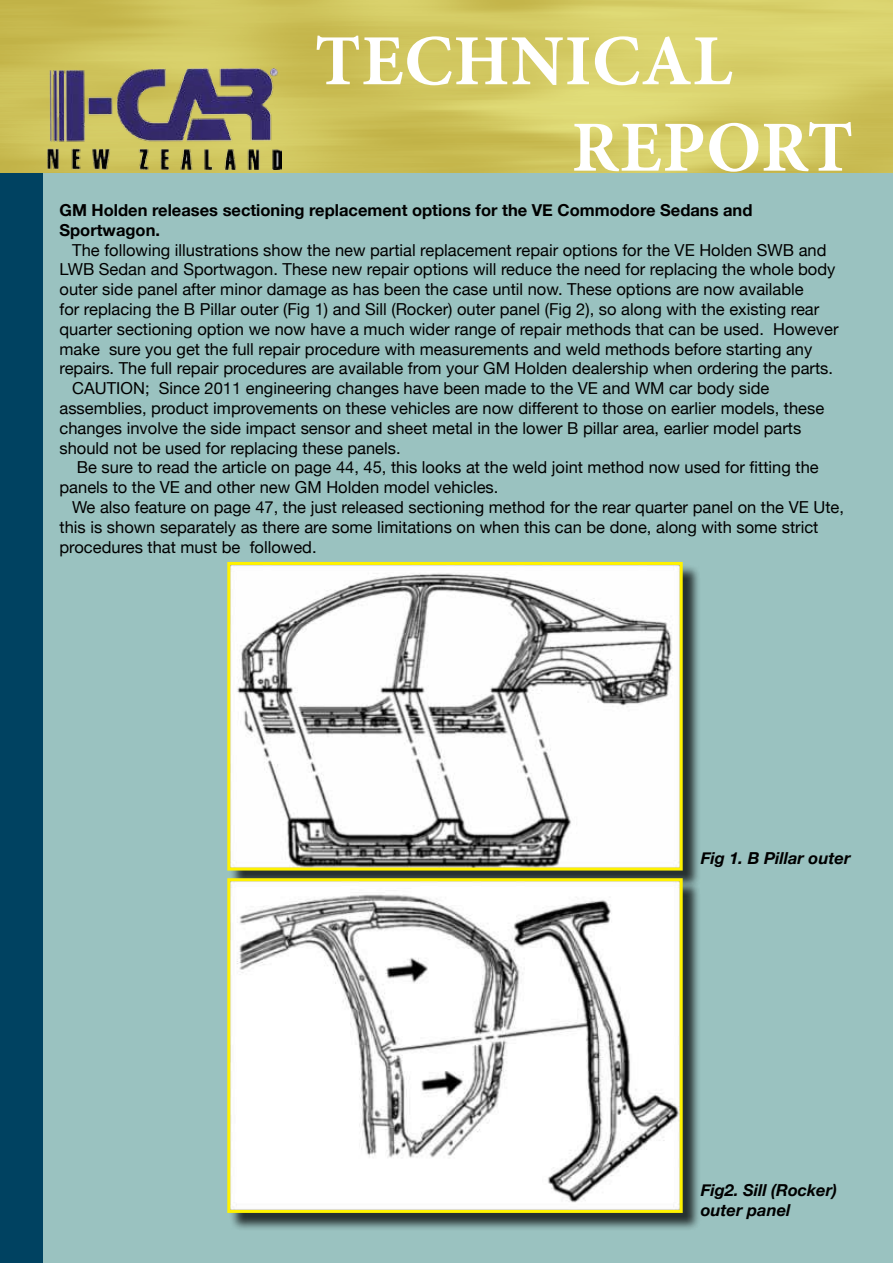
<style>
.page{position:relative;width:893px;height:1263px;background:#fff}
.page>*{position:absolute;margin:0;border:0;box-sizing:border-box;transform-origin:0 0}
.t1{font:700 72px/86.4px "Minion Pro";letter-spacing:.01em;color:#fff}
.t2{font:16.5px "Helvetica Neue";color:#000}
.t3{font:700 16.5px/19.8px "Helvetica Neue";color:#000}
.t4{font:italic 700 16.5px/19.8px "Helvetica Neue";color:#000}
</style>
<div class="page">
<div style="left:1px;top:1px;width:892px;height:1262px;background:#9ac2c0"></div>
<div style="left:0;top:1px;width:43px;height:1262px;background:#004261"></div>
<img style="left:0;top:0;width:893px;height:172px">
<img style="left:47px;top:69px;width:235px;height:100px">
<div style="left:230px;top:564px;width:471px;height:325px;background:#000;opacity:.75"></div>
<img style="left:231px;top:566px;width:448px;height:300px">
<div style="left:227px;top:562px;width:456px;height:308px;border:3px solid #fff200"></div>
<div style="left:230px;top:880px;width:471px;height:351px;background:#000;opacity:.75"></div>
<img style="left:231px;top:882px;width:448px;height:327px">
<div style="left:227px;top:878px;width:456px;height:335px;border:3px solid #fff200"></div>
<h1 class="t1" style="left:572px;top:17px;width:235px;text-indent:-257px">TECHNICAL<br>REPORT</h1>
<p class="t3" style="left:60px;top:201px;width:694px">GM Holden releases sectioning replacement options for the VE Commodore Sedans and<br>Sportwagon.</p>
<p class="t2" style="left:72px;top:238px;width:756px">The following illustrations show the new partial replacement repair options for the VE Holden SWB and</p>
<p class="t2" style="left:60px;top:258px;width:777px">LWB Sedan and Sportwagon. These new repair options will reduce the need for replacing the whole body</p>
<p class="t2" style="left:60px;top:277px;width:746px">outer side panel after minor damage as has been the case until now. These options are now available</p>
<p class="t2" style="left:60px;top:297px;width:761px">for replacing the B Pillar outer (Fig 1) and Sill (Rocker) outer panel (Fig 2), so along with the existing rear</p>
<p class="t2" style="left:60px;top:317px;width:780px">quarter sectioning option we now have a much wider range of repair methods that can be used. However</p>
<p class="t2" style="left:60px;top:337px;width:754px">make sure you get the full repair procedure with measurements and weld methods before starting any</p>
<p class="t2" style="left:60px;top:357px;width:775px">repairs. The full repair procedures are available from your GM Holden dealership when ordering the parts.</p>
<p class="t2" style="left:72px;top:376px;width:699px">CAUTION; Since 2011 engineering changes have been made to the VE and WM car body side</p>
<p class="t2" style="left:60px;top:396px;width:766px">assemblies, product improvements on these vehicles are now different to those on earlier models, these</p>
<p class="t2" style="left:60px;top:416px;width:743px">changes involve the side impact sensor and sheet metal in the lower B pillar area, earlier model parts</p>
<p class="t2" style="left:60px;top:436px;width:343px">should not be used for replacing these panels.</p>
<p class="t2" style="left:77px;top:456px;width:743px">Be sure to read the article on page 44, 45, this looks at the weld joint method now used for fitting the</p>
<p class="t2" style="left:60px;top:475px;width:440px">panels to the VE and other new GM Holden model vehicles.</p>
<p class="t2" style="left:72px;top:495px;width:773px">We also feature on page 47, the just released sectioning method for the rear quarter panel on the VE Ute,</p>
<p class="t2" style="left:60px;top:515px;width:760px">this is shown separately as there are some limitations on when this can be done, along with some strict</p>
<p class="t2" style="left:60px;top:535px;width:259px">procedures that must be followed.</p>
<p class="t4" style="left:701px;top:849px;width:151px">Fig 1. B Pillar outer</p>
<p class="t4" style="left:701px;top:1181px;width:138px">Fig2. Sill (Rocker) outer panel</p>
</div>
